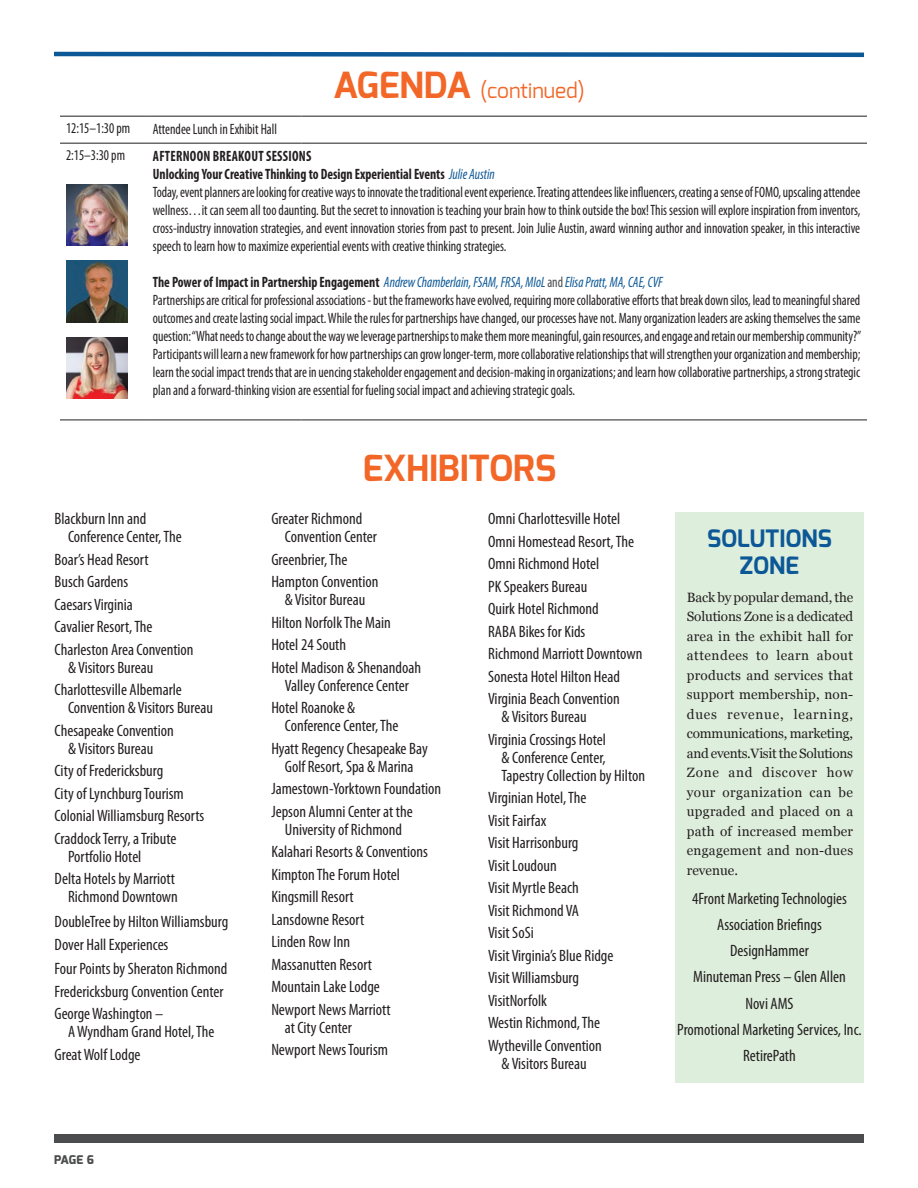
<style>
.page{position:relative;width:918px;height:1188px;background:#fff}
.page>*{position:absolute;margin:0;border:0;box-sizing:border-box;transform-origin:0 0}
.t1{font:700 36px "Exo";color:#f26728}
.t2{font:700 24px/27px "Exo";color:#0c5896;text-align:center}
.t3{font:21px "Exo";color:#f26728}
.t4{font:condensed 16.5px/22.5px "Myriad Pro";color:#231f20}
.t5{font:condensed 15px/18px "Myriad Pro";color:#231f20;scale:.9 1}
.t6{font:13.5px/19.5px "Georgia";letter-spacing:.02em;color:#231f20;text-align:justify}
.t7{font:800 12px "Exo";color:#4b4c4d}
.s1{font-weight:700;font-size:36px}
.s2{font-weight:700}
.s3{font-style:italic;color:#0c5896}
.s4{color:#4b4c4d}
</style>
<div class="page">
<div style="left:54px;top:1134px;width:810px;height:9px;background:#4b4c4d"></div>
<svg style="left:54px;top:51px;width:810px;height:7px"></svg>
<hr style="left:60px;top:116px;width:86px;height:1px;background:#231f20">
<hr style="left:146px;top:116px;width:156px;height:1px;background:#231f20">
<hr style="left:302px;top:116px;width:565px;height:1px;background:#231f20">
<hr style="left:60px;top:143px;width:86px;height:1px;background:#231f20">
<hr style="left:146px;top:143px;width:156px;height:1px;background:#231f20">
<hr style="left:302px;top:143px;width:565px;height:1px;background:#231f20">
<hr style="left:60px;top:420px;width:86px;height:1px;background:#231f20">
<hr style="left:146px;top:420px;width:156px;height:1px;background:#231f20">
<hr style="left:302px;top:420px;width:565px;height:1px;background:#231f20">
<img style="left:66px;top:184px;width:62px;height:62px">
<div style="left:675px;top:512px;width:189px;height:571px;background:#deeedc"></div>
<img style="left:66px;top:261px;width:62px;height:61px">
<img style="left:66px;top:337px;width:62px;height:62px">
<p class="t3" style="left:333px;top:77px;width:253px"><span class="s1">AGENDA</span> (continued)</p>
<p class="t5" style="left:66px;top:119px;width:73px">12:15–1:30 pm</p>
<p class="t5" style="left:153px;top:120px;width:140px">Attendee Lunch in Exhibit Hall</p>
<p class="t5" style="left:66px;top:146px;width:67px">2:15–3:30 pm</p>
<p class="t5" style="left:153px;top:147px;width:788px"><span class="s2">AFTERNOON BREAKOUT SESSIONS<br>Unlocking Your Creative Thinking to Design Experiential Events</span> <span class="s3">Julie Austin<br></span>Today, event planners are looking for creative ways to innovate the traditional event experience. Treating attendees like influencers, creating a sense of FOMO, upscaling attendee wellness…it can seem all too daunting. But the secret to innovation is teaching your brain how to think outside the box! This session will explore inspiration from inventors, cross-industry innovation strategies, and event innovation stories from past to present. Join Julie Austin, award winning author and innovation speaker, in this interactive speech to learn how to maximize experiential events with creative thinking strategies.</p>
<p class="t5" style="left:153px;top:273px;width:789px"><span class="s2">The Power of Impact in Partnership Engagement</span> <span class="s3">Andrew Chamberlain, FSAM, FRSA, MIoL</span><span class="s4">and</span><span class="s3">Elisa Pratt, MA, CAE, CVF<br></span>Partnerships are critical for professional associations - but the frameworks have evolved, requiring more collaborative efforts that break down silos, lead to meaningful shared outcomes and create lasting social impact. While the rules for partnerships have changed, our processes have not. Many organization leaders are asking themselves the same question: “What needs to change about the way we leverage partnerships to make them more meaningful, gain resources, and engage and retain our membership community?” Participants will learn a new framework for how partnerships can grow longer-term, more collaborative relationships that will strengthen your organization and membership; learn the social impact trends that are in uencing stakeholder engagement and decision-making in organizations; and learn how collaborative partnerships, a strong strategic plan and a forward-thinking vision are essential for fueling social impact and achieving strategic goals.</p>
<p class="t4" style="left:68px;top:510px;width:115px;line-height:18px;text-indent:-13px">Blackburn Inn and<br>Conference Center, The</p>
<p class="t4" style="left:55px;top:548px;width:141px">Boar’s Head Resort<br>Busch Gardens<br>Caesars Virginia<br>Cavalier Resort, The<br>Charleston Area Convention</p>
<p class="t4" style="left:55px;top:656px;width:129px;text-indent:13px">&amp; Visitors Bureau<br>Charlottesville Albemarle</p>
<p class="t4" style="left:55px;top:696px;width:160px;text-indent:13px">Convention &amp; Visitors Bureau<br>Chesapeake Convention</p>
<p class="t4" style="left:55px;top:737px;width:151px;text-indent:13px">&amp; Visitors Bureau<br>City of Fredericksburg<br>City of Lynchburg Tourism<br>Colonial Williamsburg Resorts<br>Craddock Terry, a Tribute</p>
<p class="t4" style="left:55px;top:845px;width:122px;text-indent:13px">Portfolio Hotel<br>Delta Hotels by Marriott</p>
<p class="t4" style="left:55px;top:884px;width:175px;line-height:24.8px;text-indent:13px">Richmond Downtown<br>DoubleTree by Hilton Williamsburg</p>
<p class="t4" style="left:55px;top:932px;width:174px;line-height:24.8px">Dover Hall Experiences<br>Four Points by Sheraton Richmond</p>
<p class="t4" style="left:55px;top:980px;width:171px">Fredericksburg Convention Center<br>George Washington –</p>
<p class="t4" style="left:55px;top:1020px;width:161px;text-indent:14px">A Wyndham Grand Hotel, The<br>Great Wolf Lodge</p>
<p class="t7" style="left:54px;top:1152px;width:42px">PAGE 6</p>
<h1 class="t1" style="left:363px;top:445px;width:195px">EXHIBITORS</h1>
<p class="t4" style="left:285px;top:510px;width:94px;line-height:18px;text-indent:-13px">Greater Richmond<br>Convention Center</p>
<p class="t4" style="left:271px;top:548px;width:109px">Greenbrier, The<br>Hampton Convention</p>
<p class="t4" style="left:271px;top:588px;width:151px;text-indent:13px">&amp; Visitor Bureau<br>Hilton Norfolk The Main<br>Hotel 24 South<br>Hotel Madison &amp; Shenandoah</p>
<p class="t4" style="left:271px;top:674px;width:139px;text-indent:13px">Valley Conference Center<br>Hotel Roanoke &amp;</p>
<p class="t4" style="left:271px;top:714px;width:158px;text-indent:13px">Conference Center, The<br>Hyatt Regency Chesapeake Bay</p>
<p class="t4" style="left:271px;top:755px;width:171px;text-indent:13px">Golf Resort, Spa &amp; Marina<br>Jamestown-Yorktown Foundation<br>Jepson Alumni Center at the</p>
<p class="t4" style="left:271px;top:818px;width:158px;text-indent:13px">University of Richmond<br>Kalahari Resorts &amp; Conventions<br>Kimpton The Forum Hotel<br>Kingsmill Resort<br>Lansdowne Resort<br>Linden Row Inn<br>Massanutten Resort<br>Mountain Lake Lodge<br>Newport News Marriott</p>
<p class="t4" style="left:271px;top:1016px;width:118px;text-indent:13px">at City Center<br>Newport News Tourism</p>
<p class="t4" style="left:488px;top:507px;width:156px">Omni Charlottesville Hotel<br>Omni Homestead Resort, The<br>Omni Richmond Hotel<br>PK Speakers Bureau<br>Quirk Hotel Richmond<br>RABA Bikes for Kids<br>Richmond Marriott Downtown<br>Sonesta Hotel Hilton Head<br>Virginia Beach Convention</p>
<p class="t4" style="left:488px;top:705px;width:119px;text-align:center">&amp; Visitors Bureau<br>Virginia Crossings Hotel</p>
<p class="t4" style="left:502px;top:748px;width:145px;line-height:18px">&amp; Conference Center,<br>Tapestry Collection by Hilton</p>
<p class="t4" style="left:488px;top:787px;width:127px">Virginian Hotel, The<br>Visit Fairfax<br>Visit Harrisonburg<br>Visit Loudoun<br>Visit Myrtle Beach<br>Visit Richmond VA<br>Visit SoSi<br>Visit Virginia’s Blue Ridge<br>Visit Williamsburg<br>VisitNorfolk<br>Westin Richmond, The<br>Wytheville Convention</p>
<p class="t4" style="left:502px;top:1052px;width:87px">&amp; Visitors Bureau</p>
<h2 class="t2" style="left:707px;top:525px;width:126px">SOLUTIONS<br>ZONE</h2>
<p class="t6" style="left:687px;top:587px;width:168px">Back by popular demand, the Solutions Zone is a dedicated area in the exhibit hall for attendees to learn about products and services that support membership, non&shy;dues revenue, learning, communications, marketing, and events.Visit the Solutions Zone and discover how your organization can be upgraded and placed on a path of increased member engagement and non-dues revenue.</p>
<p class="t4" style="left:677px;top:885px;width:186px;line-height:26.2px;text-align:center">4Front Marketing Technologies<br>Association Briefings<br>DesignHammer<br>Minuteman Press – Glen Allen<br>Novi AMS<br>Promotional Marketing Services, Inc.<br>RetirePath</p>
</div>
